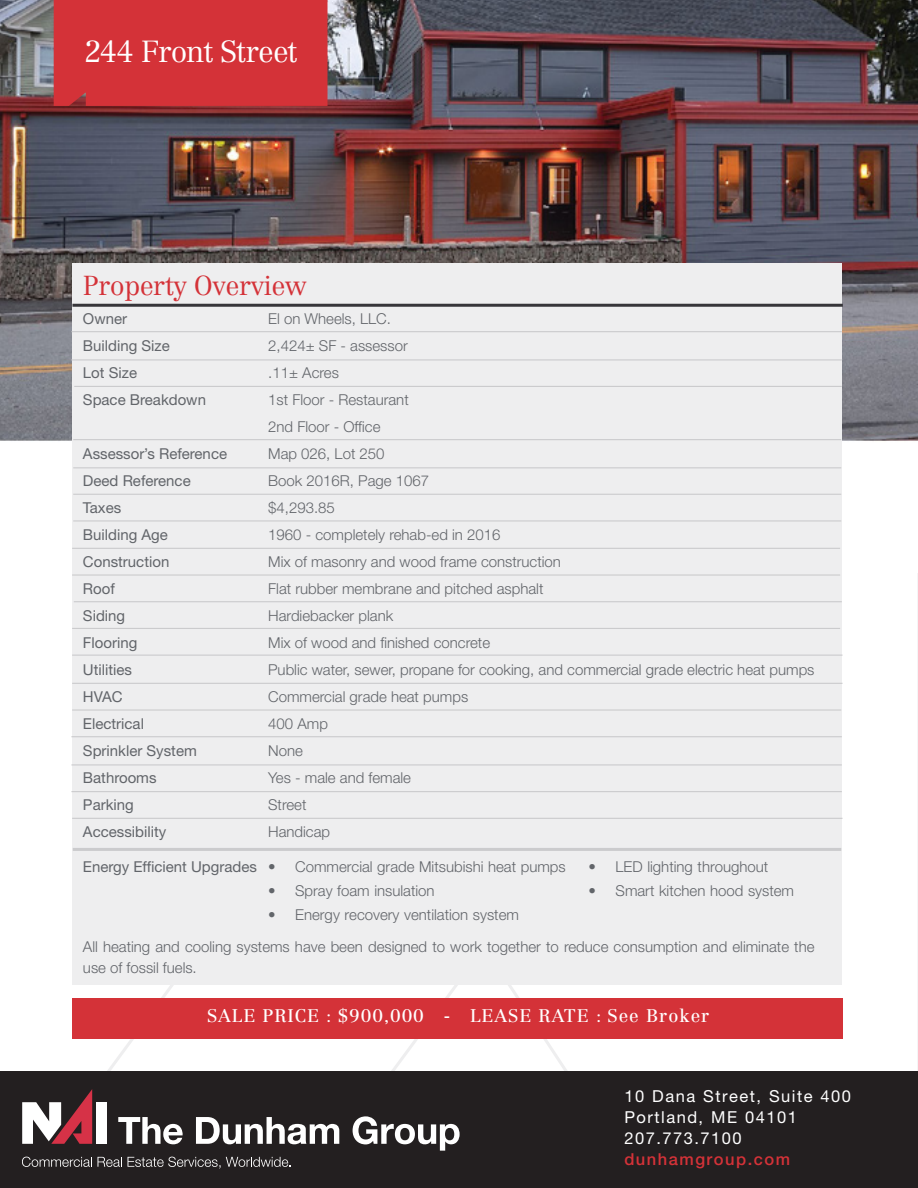
<style>
.page{position:relative;width:918px;height:1188px;background:#fff}
.page>*{position:absolute;margin:0;border:0;box-sizing:border-box;transform-origin:0 0}
.t1{font:300 30px "Centennial LT Std";letter-spacing:-.04em;color:#fff}
.t2{font:300 27px "Centennial LT Std";letter-spacing:-.02em;color:#d43238}
.t3{font:18px "Centennial LT Std";letter-spacing:.05em;color:#fff}
.t4{font:16.5px "Helvetica Neue LT Std";letter-spacing:.09em;color:#fff}
.t5{font:500 16.5px "Helvetica Neue LT Std";letter-spacing:.09em;color:#d43238}
.t6{font:300 15px/21px "Helvetica Neue LT Std";color:#62656a}
.t7{font:15px "Helvetica Neue LT Std";color:#62656a}
</style>
<div class="page">
<img style="left:0;top:0;width:918px;height:441px">
<div style="left:72px;top:263px;width:770px;height:722px;background:#eeeeef"></div>
<hr style="left:71px;top:764px;width:771px;height:1px;background:#cbcbcd">
<hr style="left:74px;top:386px;width:768px;height:1px;background:#cbcbcd">
<hr style="left:73px;top:439px;width:768px;height:1px;background:#cbcbcd">
<hr style="left:73px;top:494px;width:768px;height:1px;background:#cbcbcd">
<hr style="left:72px;top:548px;width:768px;height:1px;background:#cbcbcd">
<hr style="left:72px;top:628px;width:768px;height:1px;background:#cbcbcd">
<hr style="left:74px;top:601px;width:768px;height:1px;background:#cbcbcd">
<hr style="left:72px;top:709px;width:769px;height:2px;background:#cbcbcd">
<hr style="left:71px;top:331px;width:771px;height:1px;background:#cbcbcd">
<hr style="left:71px;top:359px;width:771px;height:1px;background:#cbcbcd">
<hr style="left:73px;top:467px;width:768px;height:1px;background:#cbcbcd">
<hr style="left:73px;top:520px;width:768px;height:2px;background:#cbcbcd">
<hr style="left:72px;top:574px;width:768px;height:2px;background:#cbcbcd">
<hr style="left:72px;top:655px;width:771px;height:1px;background:#cbcbcd">
<div style="left:72px;top:998px;width:771px;height:41px;background:#d43238"></div>
<hr style="left:72px;top:304px;width:771px;height:3px;background:#363539">
<div style="left:0;top:1071px;width:918px;height:117px;background:#231f20"></div>
<div style="left:96px;top:1102px;width:11px;height:42px;background:#fff"></div>
<svg style="left:22px;top:1089px;width:70px;height:55px"></svg>
<svg style="left:118px;top:1117px;width:65px;height:27px"></svg>
<svg style="left:196px;top:1117px;width:143px;height:27px"></svg>
<svg style="left:353px;top:1116px;width:107px;height:35px"></svg>
<svg style="left:22px;top:1157px;width:70px;height:10px"></svg>
<svg style="left:98px;top:1157px;width:24px;height:10px"></svg>
<svg style="left:128px;top:1157px;width:163px;height:12px"></svg>
<div style="left:54px;top:0;width:274px;height:106px;background:#d43238"></div>
<hr style="left:72px;top:683px;width:771px;height:1px;background:#cbcbcd">
<hr style="left:71px;top:736px;width:771px;height:1px;background:#cbcbcd">
<hr style="left:71px;top:791px;width:771px;height:1px;background:#cbcbcd">
<hr style="left:72px;top:818px;width:771px;height:1px;background:#cbcbcd">
<hr style="left:73px;top:848px;width:768px;height:3px;background:#cbcbcd">
<p class="t1" style="left:84px;top:34px;width:215px">244 Front Street</p>
<p class="t2" style="left:83px;top:269px;width:225px">Property Overview</p>
<p class="t7" style="left:83px;top:310px;width:46px">Owner</p>
<p class="t7" style="left:83px;top:337px;width:88px">Building Size</p>
<p class="t7" style="left:83px;top:364px;width:56px">Lot Size</p>
<p class="t7" style="left:83px;top:391px;width:125px">Space Breakdown</p>
<p class="t7" style="left:83px;top:445px;width:146px">Assessor’s Reference</p>
<p class="t7" style="left:83px;top:472px;width:109px">Deed Reference</p>
<p class="t7" style="left:83px;top:499px;width:40px">Taxes</p>
<p class="t7" style="left:83px;top:526px;width:87px">Building Age</p>
<p class="t7" style="left:83px;top:553px;width:88px">Construction</p>
<p class="t7" style="left:83px;top:580px;width:33px">Roof</p>
<p class="t7" style="left:83px;top:607px;width:44px">Siding</p>
<p class="t7" style="left:83px;top:634px;width:56px">Flooring</p>
<p class="t7" style="left:83px;top:661px;width:51px">Utilities</p>
<p class="t7" style="left:83px;top:688px;width:41px">HVAC</p>
<p class="t7" style="left:83px;top:715px;width:63px">Electrical</p>
<p class="t7" style="left:83px;top:742px;width:115px">Sprinkler System</p>
<p class="t7" style="left:83px;top:769px;width:75px">Bathrooms</p>
<p class="t7" style="left:83px;top:796px;width:52px">Parking</p>
<p class="t7" style="left:83px;top:823px;width:85px">Accessibility</p>
<p class="t7" style="left:83px;top:858px;width:176px">Energy Efficient Upgrades</p>
<p class="t6" style="left:268px;top:308px;width:124px">El on Wheels, LLC.</p>
<p class="t6" style="left:268px;top:335px;width:141px">2,424± SF - assessor</p>
<p class="t6" style="left:268px;top:362px;width:72px">.11± Acres</p>
<p class="t6" style="left:268px;top:386px;width:142px;line-height:27px">1st Floor - Restaurant<br>2nd Floor - Office</p>
<p class="t6" style="left:268px;top:443px;width:118px">Map 026, Lot 250</p>
<p class="t6" style="left:268px;top:470px;width:162px">Book 2016R, Page 1067</p>
<p class="t6" style="left:268px;top:497px;width:68px">$4,293.85</p>
<p class="t6" style="left:268px;top:524px;width:234px">1960 - completely rehab-ed in 2016</p>
<p class="t6" style="left:268px;top:551px;width:294px">Mix of masonry and wood frame construction</p>
<p class="t6" style="left:268px;top:578px;width:277px">Flat rubber membrane and pitched asphalt</p>
<p class="t6" style="left:268px;top:605px;width:127px">Hardiebacker plank</p>
<p class="t6" style="left:268px;top:632px;width:223px">Mix of wood and finished concrete</p>
<p class="t6" style="left:268px;top:659px;width:548px">Public water, sewer, propane for cooking, and commercial grade electric heat pumps</p>
<p class="t6" style="left:268px;top:686px;width:202px">Commercial grade heat pumps</p>
<p class="t6" style="left:268px;top:713px;width:61px">400 Amp</p>
<p class="t6" style="left:268px;top:740px;width:36px">None</p>
<p class="t6" style="left:268px;top:767px;width:144px">Yes - male and female</p>
<p class="t6" style="left:268px;top:794px;width:40px">Street</p>
<p class="t6" style="left:268px;top:821px;width:63px">Handicap</p>
<p class="t6" style="left:268px;top:856px;width:299px">• Commercial grade Mitsubishi heat pumps</p>
<p class="t6" style="left:268px;top:880px;width:168px">• Spray foam insulation</p>
<p class="t6" style="left:268px;top:904px;width:252px">• Energy recovery ventilation system</p>
<p class="t6" style="left:589px;top:856px;width:181px">• LED lighting throughout</p>
<p class="t6" style="left:589px;top:880px;width:207px">• Smart kitchen hood system</p>
<p class="t6" style="left:83px;top:936px;width:733px">All heating and cooling systems have been designed to work together to reduce consumption and eliminate the use of fossil fuels.</p>
<p class="t3" style="left:207px;top:1005px;width:504px">SALE PRICE : $900,000 - LEASE RATE : See Broker</p>
<p class="t4" style="left:624px;top:1087px;width:228px">10 Dana Street, Suite 400</p>
<p class="t4" style="left:624px;top:1108px;width:174px">Portland, ME 04101</p>
<p class="t4" style="left:624px;top:1129px;width:119px">207.773.7100</p>
<p class="t5" style="left:624px;top:1150px;width:167px">dunhamgroup.com</p>
</div>
